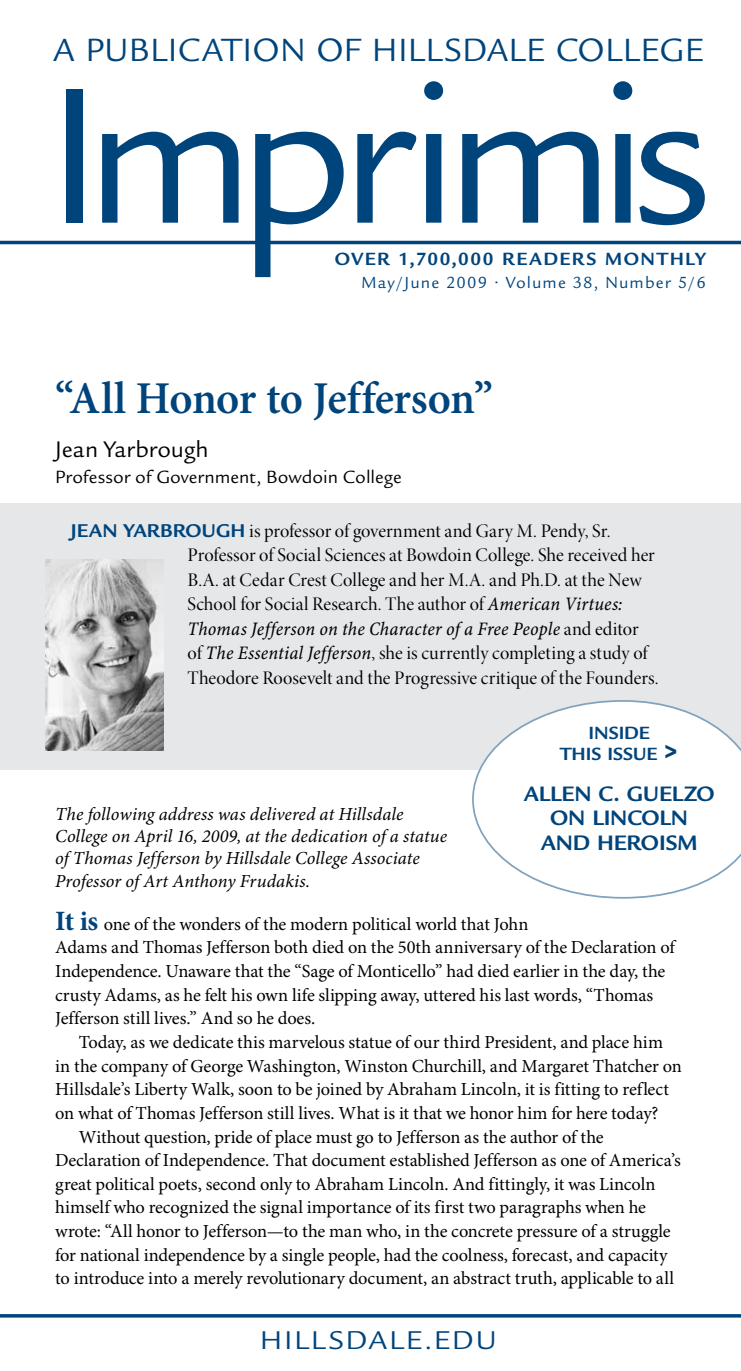
<style>
.page{position:relative;width:741px;height:1371px;background:#fff}
.page>*{position:absolute;margin:0;border:0;box-sizing:border-box;transform-origin:0 0}
.t1{font:210px "Legacy Sans";letter-spacing:-.085em;color:#00447c}
.t2{font:600 45.5px "Minion Pro";letter-spacing:-.015em;color:#00447c}
.t3{font:35px "Legacy Sans";letter-spacing:.01em;color:#00447c}
.t4{font:28px "Legacy Sans";letter-spacing:.06em;color:#00447c;scale:1.09 1}
.t5{font:24.5px "Legacy Sans";color:#000}
.t6{font:700 22.75px/24.5px "Legacy Sans";letter-spacing:-.005em;color:#00447c;text-align:center}
.t7{font:19.25px/24.5px "Minion Pro Disp";color:#000}
.t8{font:19.25px "Minion Pro Cn It Capt";letter-spacing:.005em;color:#000}
.t9{font:19.25px "Legacy Sans";letter-spacing:.005em;color:#000}
.t10{font:700 19.25px "Legacy Sans";letter-spacing:.07em;color:#00447c}
.t11{font:700 19.25px/21px "Legacy Sans";letter-spacing:-.005em;color:#00447c;text-align:center}
.t12{font:18.38px/23.6px "Minion Pro";letter-spacing:-.01em;color:#000}
.t13{font:italic 18.38px/22.2px "Minion Pro";letter-spacing:.005em;color:#000}
.t14{font:17.5px "Legacy Sans";letter-spacing:.06em;color:#00447c}
.s1{font-family:"Legacy Sans";font-weight:700;font-size:20.12px;color:#00447c}
.s2{font-family:"Minion Pro Cn It Capt"}
.s3{font-family:"Minion Pro Disp"}
.s4{font-weight:900;font-size:26.25px}
.s5{font-weight:700;font-size:28px;color:#00447c}
</style>
<div class="page">
<div style="left:0;top:503px;width:740px;height:266px;background:#e6e7e8"></div>
<hr style="left:0;top:241px;width:740px;height:3px;background:#00447c">
<svg style="left:0;top:1314px;width:740px;height:3px;background:#07497f"></svg>
<img style="left:46px;top:559px;width:118px;height:191px">
<svg style="left:472px;top:700px;width:268px;height:198px"></svg>
<h3 class="t3" style="left:53px;top:31px;width:651px">A Publication of Hillsdale Colleg e</h3>
<h1 class="t1" style="left:45px;top:38px;width:668px">Imprimis</h1>
<p class="t10" style="left:334px;top:248px;width:373px">OVER 1,700,000 READERS MONTHLY</p>
<p class="t14" style="left:361px;top:272px;width:346px">May/June 2009 • Volume 38, Number 5/6</p>
<h2 class="t2" style="left:55px;top:371px;width:439px">“All Honor to Jefferson”</h2>
<h3 class="t5" style="left:55px;top:435px;width:155px">Jean Yarbrough</h3>
<p class="t9" style="left:55px;top:466px;width:348px">Professor of Government, Bowdoin College</p>
<p class="t7" style="left:187px;top:518px;width:468px;text-indent:-116px"><span class="s1">JEAN YARBROUGH</span> is professor of government and Gary M. Pendy, Sr.<br>Professor of Social Sciences at Bowdoin College. She received her B.A. at Cedar Crest College and her M.A. and Ph.D. at the New School for Social Research. The author of <span class="s2">American Virtues:</span></p>
<p class="t8" style="left:187px;top:617px;width:452px">Thomas Jefferson on the Character of a Free People <span class="s3">and editor</span></p>
<p class="t7" style="left:187px;top:641px;width:472px">of <span class="s2">The Essential Jefferson</span>, she is currently completing a study of<br>Theodore Roosevelt and the Progressive critique of the Founders.</p>
<p class="t11" style="left:560px;top:722px;width:120px">INSIDE<br>THIS ISSUE <span class="s4">&gt;</span></p>
<p class="t6" style="left:523px;top:781px;width:192px">ALLEN C. GUELZO<br>ON LINCOLN<br>AND HEROISM</p>
<p class="t13" style="left:55px;top:804px;width:393px">The following address was delivered at Hillsdale College on April 16, 2009, at the dedication of a statue of Thomas Jefferson by Hillsdale College Associate Professor of Art Anthony Frudakis.</p>
<p class="t12" style="left:55px;top:912px;width:621px"><span class="s5">It is</span> one of the wonders of the modern political world that John<br>Adams and Thomas Jefferson both died on the 50th anniversary of the Declaration of Independence. Unaware that the “Sage of Monticello” had died earlier in the day, the crusty Adams, as he felt his own life slipping away, uttered his last words, “Thomas Jefferson still lives.” And so he does.</p>
<p class="t12" style="left:79px;top:1030px;width:585px">Today, as we dedicate this marvelous statue of our third President, and place him</p>
<p class="t12" style="left:55px;top:1054px;width:627px">in the company of George Washington, Winston Churchill, and Margaret Thatcher on</p>
<p class="t12" style="left:55px;top:1078px;width:615px">Hillsdale’s Liberty Walk, soon to be joined by Abraham Lincoln, it is fitting to reflect</p>
<p class="t12" style="left:55px;top:1101px;width:604px">on what of Thomas Jefferson still lives. What is it that we honor him for here today?</p>
<p class="t12" style="left:79px;top:1125px;width:526px">Without question, pride of place must go to Jefferson as the author of the</p>
<p class="t12" style="left:55px;top:1149px;width:626px">Declaration of Independence. That document established Jefferson as one of America’s</p>
<p class="t12" style="left:55px;top:1172px;width:601px">great political poets, second only to Abraham Lincoln. And fittingly, it was Lincoln</p>
<p class="t12" style="left:55px;top:1196px;width:592px">himself who recognized the signal importance of its first two paragraphs when he</p>
<p class="t12" style="left:55px;top:1220px;width:616px">wrote: “All honor to Jefferson—to the man who, in the concrete pressure of a struggle</p>
<p class="t12" style="left:55px;top:1243px;width:613px">for national independence by a single people, had the coolness, forecast, and capacity</p>
<p class="t12" style="left:55px;top:1267px;width:620px">to introduce into a merely revolutionary document, an abstract truth, applicable to all</p>
<h3 class="t4" style="left:260px;top:1324px;width:219px">hi llsdale.edu</h3>
</div>
